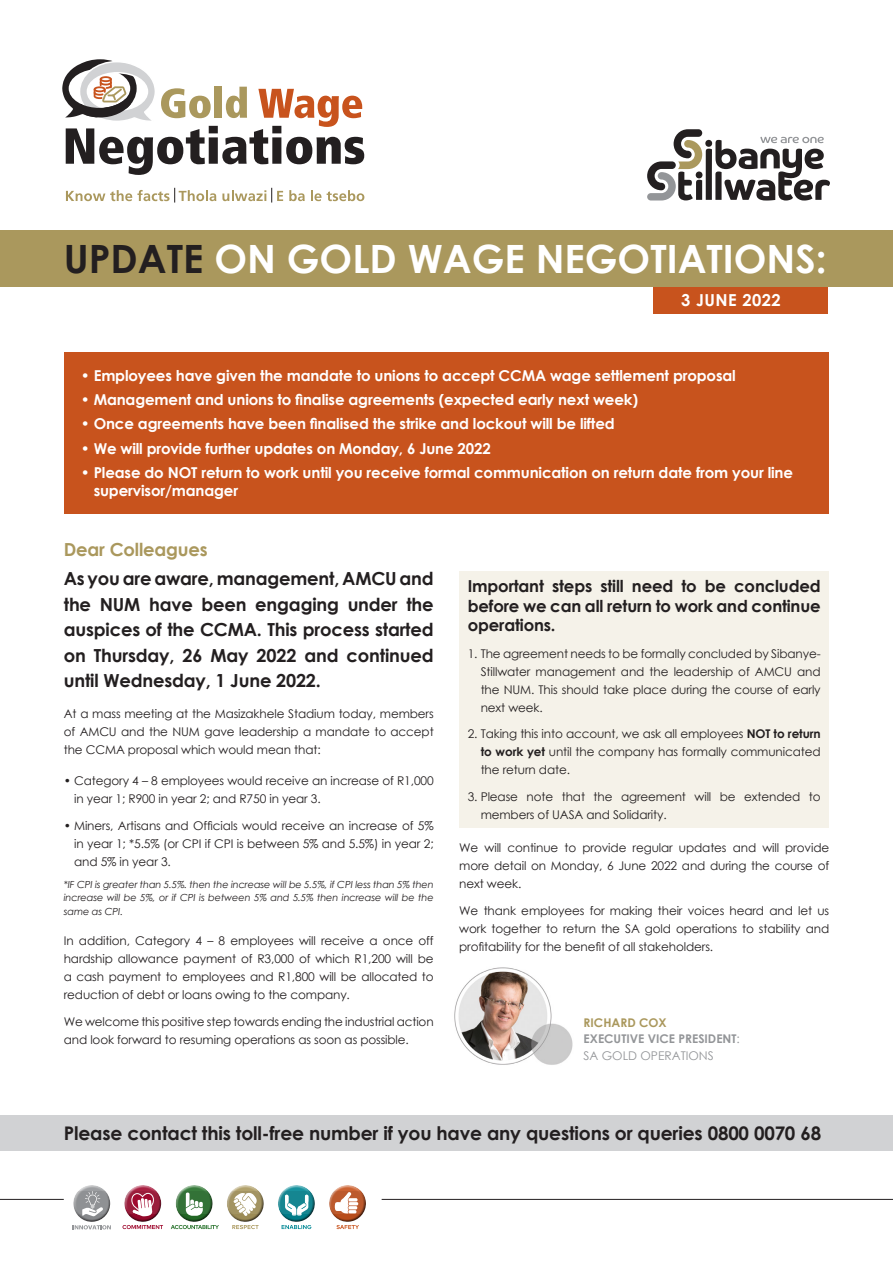
<style>
.page{position:relative;width:893px;height:1263px;background:#fff}
.page>*{position:absolute;margin:0;border:0;box-sizing:border-box;transform-origin:0 0}
.Intro_copy{font:700 39px "Century Gothic";color:#fff}
.t1{font:700 18.75px "Century Gothic";letter-spacing:-.01em;color:#231f20}
.t2{font:700 18px/25.5px "Century Gothic";letter-spacing:-.01em;color:#231f20;text-align:justify}
.t3{font:700 18px "Century Gothic";letter-spacing:-.01em;color:#aa985d}
.t4{font:700 16.5px/19.5px "Century Gothic";letter-spacing:-.01em;color:#231f20;text-align:justify}
.Intro_copy-2{font:700 16.5px "Century Gothic";letter-spacing:.03em;color:#fff}
.t5{font:700 15px/18px "Century Gothic";letter-spacing:-.01em;color:#fff}
.t6{font:12px/18px "Century Gothic";letter-spacing:-.01em;color:#231f20;text-align:justify}
.t7{font:700 12px/16.5px "Century Gothic";color:#939598}
.t8{font:700 12px "Century Gothic";color:#aa985d}
.t9{font:italic 9.75px/13.5px "Century Gothic";letter-spacing:-.01em;color:#231f20;text-align:justify}
.s1{color:#231f20}
.s2{font-weight:700}
.s3{font-weight:400}
</style>
<div class="page">
<div style="left:0;top:1115px;width:893px;height:35px;background:#d1d2d4"></div>
<div style="left:0;top:230px;width:893px;height:57px;background:#aa985d"></div>
<svg style="left:647px;top:129px;width:183px;height:72px"></svg>
<hr style="left:382px;top:1199px;width:511px;height:1px;background:#231f20">
<hr style="left:0;top:1199px;width:64px;height:1px;background:#231f20">
<svg style="left:122px;top:1185px;width:41px;height:44px"></svg>
<svg style="left:171px;top:1185px;width:48px;height:44px"></svg>
<svg style="left:227px;top:1185px;width:37px;height:44px"></svg>
<svg style="left:278px;top:1185px;width:37px;height:44px"></svg>
<svg style="left:329px;top:1185px;width:37px;height:44px"></svg>
<svg style="left:73px;top:1185px;width:38px;height:44px"></svg>
<svg style="left:62px;top:59px;width:302px;height:116px"></svg>
<svg style="left:289px;top:190px;width:16px;height:11px"></svg>
<svg style="left:311px;top:190px;width:53px;height:11px"></svg>
<svg style="left:66px;top:188px;width:150px;height:15px"></svg>
<svg style="left:222px;top:188px;width:61px;height:15px"></svg>
<div style="left:653px;top:287px;width:175px;height:26px;background:#c8531d"></div>
<img style="left:454px;top:967px;width:119px;height:98px">
<div style="left:459px;top:571px;width:370px;height:256px;background:#f5f2e9"></div>
<div style="left:64px;top:352px;width:764px;height:162px;background:#c8531d"></div>
<p class="Intro_copy" style="left:64px;top:229px;width:764px"><span class="s1">UPDATE</span> ON GOLD WAGE NEGOTIATIONS:</p>
<p class="Intro_copy-2" style="left:681px;top:288px;width:101px">3 JUNE 2022</p>
<p class="t5" style="left:81px;top:365px;width:657px">• Employees have given the mandate to unions to accept CCMA wage settlement proposal</p>
<p class="t5" style="left:81px;top:390px;width:559px">• Management and unions to finalise agreements (expected early next week)</p>
<p class="t5" style="left:81px;top:414px;width:535px">• Once agreements have been finalised the strike and lockout will be lifted</p>
<p class="t5" style="left:81px;top:439px;width:411px">• We will provide further updates on Monday, 6 June 2022</p>
<p class="t5" style="left:94px;top:463px;width:701px;text-indent:-13px">• Please do NOT return to work until you receive formal communication on return date from your line supervisor/manager</p>
<p class="t3" style="left:64px;top:535px;width:145px">Dear Colleagues</p>
<p class="t2" style="left:64px;top:565px;width:371px">As you are aware, management, AMCU and the NUM have been engaging under the auspices of the CCMA. This process started on Thursday, 26 May 2022 and continued until Wednesday, 1 June 2022.</p>
<p class="t6" style="left:64px;top:705px;width:371px">At a mass meeting at the Masizakhele Stadium today, members of AMCU and the NUM gave leadership a mandate to accept the CCMA proposal which would mean that:</p>
<p class="t6" style="left:74px;top:771px;width:361px;text-indent:-10px">• Category 4 – 8 employees would receive an increase of R1,000 in year 1; R900 in year 2; and R750 in year 3.</p>
<p class="t6" style="left:74px;top:816px;width:361px;text-indent:-10px">• Miners, Artisans and Officials would receive an increase of 5% in year 1; *5.5% (or CPI if CPI is between 5% and 5.5%) in year 2; and 5% in year 3.</p>
<p class="t9" style="left:64px;top:877px;width:371px">*IF CPI is greater than 5.5%. then the increase will be 5.5%, if CPI less than 5% then increase will be 5%, or if CPI is between 5% and 5.5% then increase will be the same as CPI.</p>
<p class="t6" style="left:64px;top:932px;width:371px">In addition, Category 4 – 8 employees will receive a once off hardship allowance payment of R3,000 of which R1,200 will be a cash payment to employees and R1,800 will be allocated to reduction of debt or loans owing to the company.</p>
<p class="t6" style="left:64px;top:1012px;width:371px">We welcome this positive step towards ending the industrial action and look forward to resuming operations as soon as possible.</p>
<p class="t4" style="left:468px;top:576px;width:354px">Important steps still need to be concluded before we can all return to work and continue operations.</p>
<p class="t6" style="left:481px;top:644px;width:342px;text-indent:-13px">1. The agreement needs to be formally concluded by Sibanye-Stillwater management and the leadership of AMCU and the NUM. This should take place during the course of early next week.</p>
<p class="t6" style="left:481px;top:725px;width:341px;text-indent:-13px">2. Taking this into account, we ask all employees <span class="s2">NOT to return to work yet</span> until the company has formally communicated the return date.</p>
<p class="t6" style="left:481px;top:787px;width:342px;text-indent:-13px">3. Please note that the agreement will be extended to members of UASA and Solidarity.</p>
<p class="t6" style="left:459px;top:838px;width:371px">We will continue to provide regular updates and will provide more detail on Monday, 6 June 2022 and during the course of next week.</p>
<p class="t6" style="left:459px;top:901px;width:371px">We thank employees for making their voices heard and let us work together to return the SA gold operations to stability and profitability for the benefit of all stakeholders.</p>
<p class="t8" style="left:584px;top:1013px;width:85px">RICHARD COX</p>
<p class="t7" style="left:584px;top:1030px;width:158px">EXECUTIVE VICE PRESIDENT<span class="s3">:<br>SA GOLD OPERATIONS</span></p>
<p class="t1" style="left:64px;top:1118px;width:759px">Please contact this toll-free number if you have any questions or queries 0800 0070 68</p>
</div>
